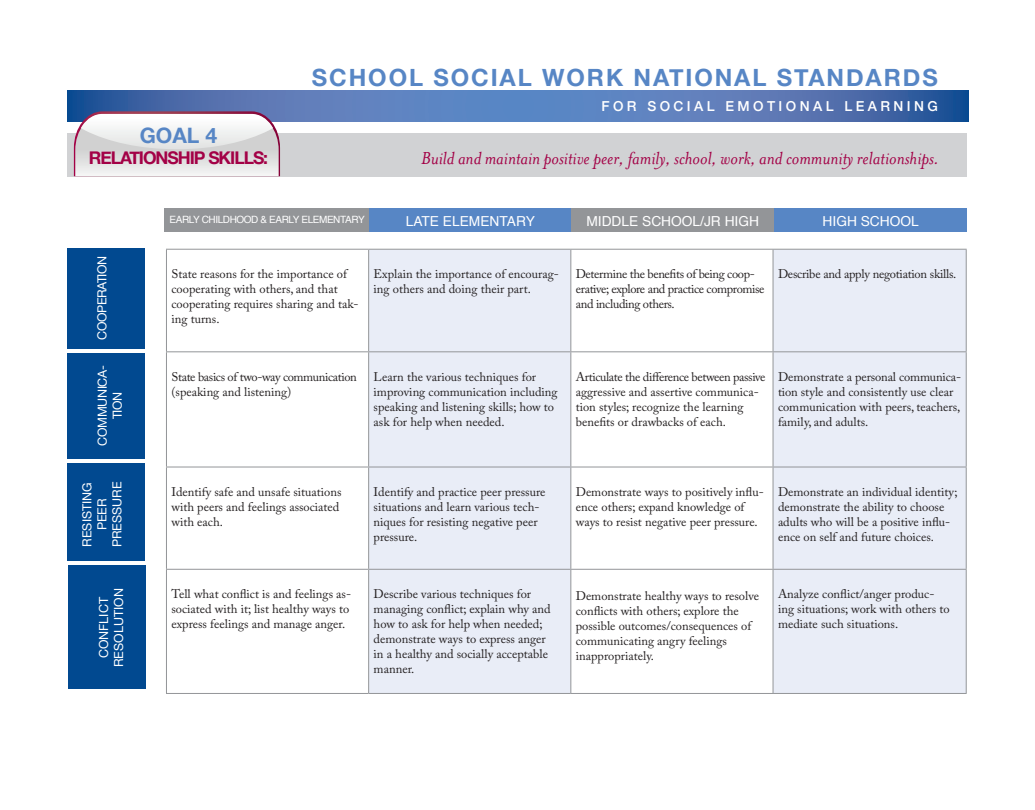
<style>
.page{position:relative;width:1035px;height:810px;background:#fff}
.page>*{position:absolute;margin:0;border:0;box-sizing:border-box;transform-origin:0 0}
.t1{font:700 23.75px "Helvetica Neue";letter-spacing:.08em;color:#5786c5}
.t2{font:700 21.25px "Helvetica Neue";color:#5786c5}
.t3{font:italic 20px "Mrs Eaves";color:#a30146}
.t4{font:700 17.5px "Helvetica Neue";letter-spacing:-.06em;color:#a30146}
.t5{font:13.75px "Helvetica";color:#fff}
.t6{font:500 13.75px "Helvetica Neue";letter-spacing:.25em;color:#fff}
.t7{font:12.5px/15px "Adobe Caslon Pro";color:#231f20}
.t8{font:12.5px/15px "Adobe Caslon Pro";letter-spacing:-.03em;color:#231f20}
.t9{font:12.5px/15px "Helvetica Neue";color:#fff;text-align:center}
.t10{font:12.5px "Adobe Caslon Pro";letter-spacing:-.02em;color:#231f20}
.t11{font:12.5px/15px "Helvetica Neue";letter-spacing:-.03em;color:#fff;text-align:center}
.t12{font:10px "Helvetica";letter-spacing:-.04em;color:#fff}
</style>
<div class="page">
<div style="left:165px;top:208px;width:204px;height:24px;background:#939598"></div>
<div style="left:369px;top:208px;width:203px;height:24px;background:#5786c5"></div>
<div style="left:774px;top:208px;width:193px;height:24px;background:#5786c5"></div>
<div style="left:572px;top:208px;width:202px;height:24px;background:#939598"></div>
<svg style="left:369px;top:250px;width:597px;height:443px;fill:#e9edf7"></svg>
<hr style="left:166px;top:249px;width:203px;height:1px;background:#939598">
<hr style="left:166px;top:250px;width:1px;height:101px;background:#939598">
<hr style="left:369px;top:249px;width:202px;height:1px;background:#939598">
<hr style="left:368px;top:250px;width:1px;height:101px;background:#939598">
<hr style="left:571px;top:249px;width:202px;height:1px;background:#939598">
<hr style="left:570px;top:250px;width:1px;height:101px;background:#939598">
<hr style="left:773px;top:249px;width:194px;height:1px;background:#939598">
<hr style="left:773px;top:250px;width:1px;height:101px;background:#939598">
<hr style="left:966px;top:250px;width:1px;height:101px;background:#939598">
<hr style="left:166px;top:351px;width:203px;height:1px;background:#939598">
<hr style="left:166px;top:352px;width:1px;height:115px;background:#939598">
<hr style="left:369px;top:351px;width:202px;height:1px;background:#939598">
<hr style="left:368px;top:352px;width:1px;height:115px;background:#939598">
<hr style="left:571px;top:351px;width:202px;height:1px;background:#939598">
<hr style="left:570px;top:352px;width:1px;height:115px;background:#939598">
<hr style="left:773px;top:351px;width:194px;height:1px;background:#939598">
<hr style="left:773px;top:352px;width:1px;height:115px;background:#939598">
<hr style="left:966px;top:352px;width:1px;height:115px;background:#939598">
<hr style="left:166px;top:467px;width:203px;height:1px;background:#939598">
<hr style="left:166px;top:467px;width:1px;height:102px;background:#939598">
<hr style="left:369px;top:467px;width:202px;height:1px;background:#939598">
<hr style="left:368px;top:467px;width:1px;height:102px;background:#939598">
<hr style="left:571px;top:467px;width:202px;height:1px;background:#939598">
<hr style="left:570px;top:467px;width:1px;height:102px;background:#939598">
<hr style="left:773px;top:467px;width:194px;height:1px;background:#939598">
<hr style="left:773px;top:467px;width:1px;height:102px;background:#939598">
<hr style="left:966px;top:467px;width:1px;height:102px;background:#939598">
<hr style="left:166px;top:569px;width:203px;height:1px;background:#939598">
<hr style="left:166px;top:570px;width:1px;height:123px;background:#939598">
<hr style="left:369px;top:569px;width:202px;height:1px;background:#939598">
<hr style="left:368px;top:570px;width:1px;height:123px;background:#939598">
<hr style="left:571px;top:569px;width:202px;height:1px;background:#939598">
<hr style="left:570px;top:570px;width:1px;height:123px;background:#939598">
<hr style="left:773px;top:569px;width:194px;height:1px;background:#939598">
<hr style="left:773px;top:570px;width:1px;height:123px;background:#939598">
<hr style="left:966px;top:570px;width:1px;height:123px;background:#939598">
<hr style="left:166px;top:693px;width:203px;height:1px;background:#939598">
<hr style="left:369px;top:693px;width:202px;height:1px;background:#939598">
<hr style="left:571px;top:693px;width:202px;height:1px;background:#939598">
<hr style="left:773px;top:693px;width:194px;height:1px;background:#939598">
<div style="left:68px;top:248px;width:78px;height:102px;background:#014990"></div>
<div style="left:68px;top:353px;width:78px;height:106px;background:#014990"></div>
<div style="left:68px;top:463px;width:78px;height:98px;background:#014990"></div>
<div style="left:68px;top:565px;width:78px;height:123px;background:#014990"></div>
<svg style="left:68px;top:91px;width:900px;height:31px;background:#5276b5"></svg>
<div style="left:68px;top:133px;width:899px;height:44px;background:#d1d2d4"></div>
<svg style="left:74px;top:111px;width:206px;height:65px"></svg>
<p class="t1" style="left:312px;top:59px;width:627px">SCHOOL SOCIAL WORK NATIONAL STANDARDS</p>
<p class="t6" style="left:602px;top:95px;width:338px">FOR SOCIAL EMOTIONAL LEARNING</p>
<p class="t2" style="left:140px;top:119px;width:79px">GOAL 4</p>
<p class="t4" style="left:89px;top:145px;width:181px">RELATIONSHIP SKILLS:</p>
<p class="t3" style="left:421px;top:147px;width:519px">Build and maintain positive peer, family, school, work, and community relationships.</p>
<p class="t11" style="left:95px;top:340px;width:86px;rotate:-90deg">COOPERATION</p>
<p class="t11" style="left:96px;top:446px;width:82px;rotate:-90deg">COMMUNICA-<br>TION</p>
<p class="t9" style="left:80px;top:547px;width:67px;rotate:-90deg">RESISTING<br>PEER<br>PRESSURE</p>
<p class="t9" style="left:97px;top:667px;width:80px;rotate:-90deg">CONFLICT<br>RESOLUTION</p>
<p class="t12" style="left:169px;top:212px;width:197px">EARLY CHILDHOOD &amp; EARLY ELEMENTARY</p>
<p class="t5" style="left:406px;top:210px;width:131px">LATE ELEMENTARY</p>
<p class="t5" style="left:586px;top:210px;width:174px">MIDDLE SCHOOL/JR HIGH</p>
<p class="t5" style="left:823px;top:210px;width:98px">HIGH SCHOOL</p>
<p class="t7" style="left:171px;top:267px;width:189px">State reasons for the importance of cooperating with others, and that cooperating requires sharing and tak&shy;ing turns.</p>
<p class="t7" style="left:374px;top:267px;width:187px">Explain the importance of encourag&shy;ing others and doing their part.</p>
<p class="t8" style="left:576px;top:267px;width:190px">Determine the benefits of being coop&shy;erative; explore and practice compromise and including others.</p>
<p class="t10" style="left:778px;top:267px;width:180px">Describe and apply negotiation skills.</p>
<p class="t8" style="left:171px;top:369px;width:187px">State basics of two-way communication (speaking and listening)</p>
<p class="t7" style="left:374px;top:369px;width:164px">Learn the various techniques for</p>
<p class="t7" style="left:374px;top:384px;width:185px">improving communication including</p>
<p class="t7" style="left:374px;top:399px;width:182px">speaking and listening skills; how to ask for help when needed.</p>
<p class="t7" style="left:576px;top:369px;width:191px">Articulate the difference between passive aggressive and assertive communica&shy;tion styles; recognize the learning benefits or drawbacks of each.</p>
<p class="t7" style="left:778px;top:369px;width:185px">Demonstrate a personal communica&shy;tion style and consistently use clear communication with peers, teachers, family, and adults.</p>
<p class="t7" style="left:171px;top:484px;width:172px">Identify safe and unsafe situations with peers and feelings associated with each.</p>
<p class="t7" style="left:374px;top:484px;width:173px">Identify and practice peer pressure situations and learn various tech&shy;niques for resisting negative peer pressure.</p>
<p class="t7" style="left:576px;top:484px;width:189px">Demonstrate ways to positively influ&shy;ence others; expand knowledge of ways to resist negative peer pressure.</p>
<p class="t7" style="left:778px;top:484px;width:181px">Demonstrate an individual identity; demonstrate the ability to choose adults who will be a positive influ&shy;ence on self and future choices.</p>
<p class="t7" style="left:171px;top:587px;width:181px">Tell what conflict is and feelings as&shy;sociated with it; list healthy ways to express feelings and manage anger.</p>
<p class="t7" style="left:374px;top:587px;width:179px">Describe various techniques for managing conflict; explain why and how to ask for help when needed; demonstrate ways to express anger in a healthy and socially acceptable manner.</p>
<p class="t7" style="left:576px;top:588px;width:185px">Demonstrate healthy ways to resolve conflicts with others; explore the possible outcomes/consequences of communicating angry feelings inappropriately.</p>
<p class="t7" style="left:778px;top:587px;width:173px">Analyze conflict/anger produc&shy;ing situations; work with others to mediate such situations.</p>
</div>
